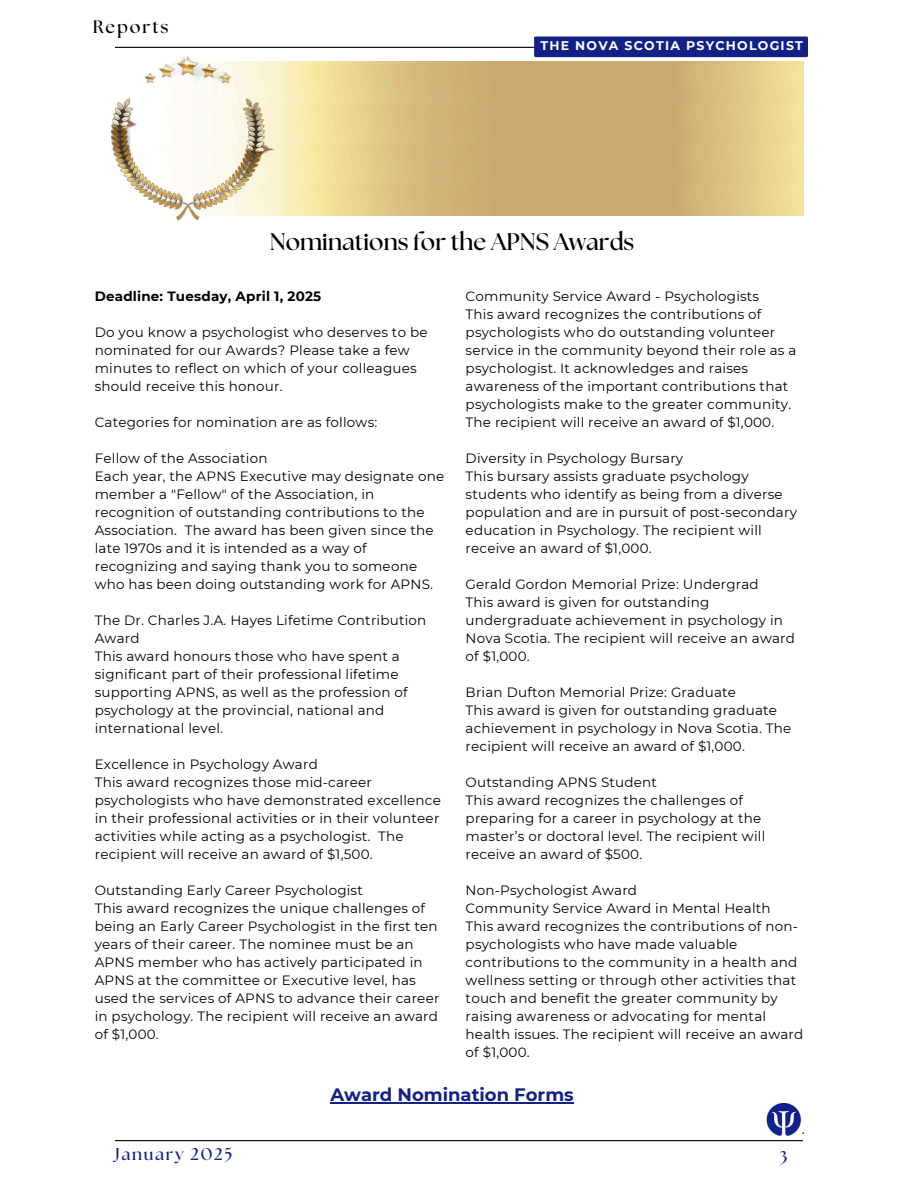
<style>
.page{position:relative;width:918px;height:1188px;background:#fff}
.page>*{position:absolute;margin:0;border:0;box-sizing:border-box;transform-origin:0 0}
.t1{font:700 24px "The Seasons";color:#000}
.t2{font:700 18px "Montserrat";color:#132187}
.t3{font:700 18px "The Seasons";letter-spacing:.1em;color:#000}
.t4{font:700 16.95px "The Seasons";letter-spacing:.1em;color:#132187}
.t5{font:13.5px/18px "Montserrat";letter-spacing:.015em;color:#000}
.t6{font:700 13.5px "Montserrat";letter-spacing:.015em;color:#000}
.t7{font:700 12.45px "Montserrat";letter-spacing:.1em;color:#fff}
</style>
<div class="page">
<hr style="left:330px;top:1102px;width:244px;height:1px;background:#132187">
<hr style="left:115px;top:47px;width:688px;height:1px;background:#000">
<hr style="left:115px;top:1140px;width:688px;height:1px;background:#000">
<img style="left:766px;top:1104px;width:37px;height:31px">
<div style="left:534px;top:37px;width:274px;height:20px;background:#132187"></div>
<img style="left:110px;top:47px;width:177px;height:174px">
<p class="t3" style="left:93px;top:19px;width:77px">Reports</p>
<p class="t7" style="left:540px;top:38px;width:264px">THE NOVA SCOTIA PSYCHOLOGIST</p>
<h1 class="t1" style="left:270px;top:231px;width:366px">Nominations for the APNS Awards</h1>
<p class="t6" style="left:95px;top:288px;width:228px">Deadline: Tuesday, April 1, 2025</p>
<p class="t5" style="left:95px;top:323px;width:334px">Do you know a psychologist who deserves to be nominated for our Awards? Please take a few minutes to reflect on which of your colleagues should receive this honour.</p>
<p class="t5" style="left:95px;top:413px;width:284px">Categories for nomination are as follows:</p>
<p class="t5" style="left:95px;top:449px;width:174px">Fellow of the Association</p>
<p class="t5" style="left:95px;top:467px;width:351px">Each year, the APNS Executive may designate one member a "Fellow" of the Association, in recognition of outstanding contributions to the Association. The award has been given since the late 1970s and it is intended as a way of recognizing and saying thank you to someone who has been doing outstanding work for APNS.</p>
<p class="t5" style="left:95px;top:611px;width:333px">The Dr. Charles J.A. Hayes Lifetime Contribution<br>Award</p>
<p class="t5" style="left:95px;top:647px;width:314px">This award honours those who have spent a significant part of their professional lifetime supporting APNS, as well as the profession of psychology at the provincial, national and international level.</p>
<p class="t5" style="left:95px;top:755px;width:225px">Excellence in Psychology Award</p>
<p class="t5" style="left:95px;top:773px;width:348px">This award recognizes those mid-career psychologists who have demonstrated excellence in their professional activities or in their volunteer activities while acting as a psychologist. The recipient will receive an award of $1,500.</p>
<p class="t5" style="left:95px;top:881px;width:270px">Outstanding Early Career Psychologist</p>
<p class="t5" style="left:95px;top:899px;width:346px">This award recognizes the unique challenges of being an Early Career Psychologist in the first ten years of their career. The nominee must be an APNS member who has actively participated in APNS at the committee or Executive level, has used the services of APNS to advance their career in psychology. The recipient will receive an award of $1,000.</p>
<p class="t5" style="left:466px;top:287px;width:295px">Community Service Award - Psychologists</p>
<p class="t5" style="left:466px;top:305px;width:332px">This award recognizes the contributions of psychologists who do outstanding volunteer service in the community beyond their role as a psychologist. It acknowledges and raises awareness of the important contributions that psychologists make to the greater community.<br>The recipient will receive an award of $1,000.</p>
<p class="t5" style="left:466px;top:449px;width:219px">Diversity in Psychology Bursary</p>
<p class="t5" style="left:466px;top:467px;width:333px">This bursary assists graduate psychology students who identify as being from a diverse population and are in pursuit of post-secondary education in Psychology. The recipient will receive an award of $1,000.</p>
<p class="t5" style="left:466px;top:575px;width:295px">Gerald Gordon Memorial Prize: Undergrad</p>
<p class="t5" style="left:466px;top:593px;width:331px">This award is given for outstanding undergraduate achievement in psychology in Nova Scotia. The recipient will receive an award of $1,000.</p>
<p class="t5" style="left:466px;top:683px;width:272px">Brian Dufton Memorial Prize: Graduate</p>
<p class="t5" style="left:466px;top:701px;width:327px">This award is given for outstanding graduate achievement in psychology in Nova Scotia. The recipient will receive an award of $1,000.</p>
<p class="t5" style="left:466px;top:773px;width:193px">Outstanding APNS Student</p>
<p class="t5" style="left:466px;top:791px;width:301px">This award recognizes the challenges of preparing for a career in psychology at the master’s or doctoral level. The recipient will receive an award of $500.</p>
<p class="t5" style="left:466px;top:881px;width:173px">Non-Psychologist Award</p>
<p class="t5" style="left:466px;top:899px;width:307px">Community Service Award in Mental Health</p>
<p class="t5" style="left:466px;top:917px;width:339px">This award recognizes the contributions of non&shy;psychologists who have made valuable contributions to the community in a health and wellness setting or through other activities that touch and benefit the greater community by raising awareness or advocating for mental health issues. The recipient will receive an award of $1,000.</p>
<p class="t2" style="left:330px;top:1084px;width:245px">Award Nomination Forms</p>
<p class="t4" style="left:115px;top:1146px;width:119px">January 2025</p>
<p class="t4" style="left:779px;top:1149px;width:9px">3</p>
</div>
